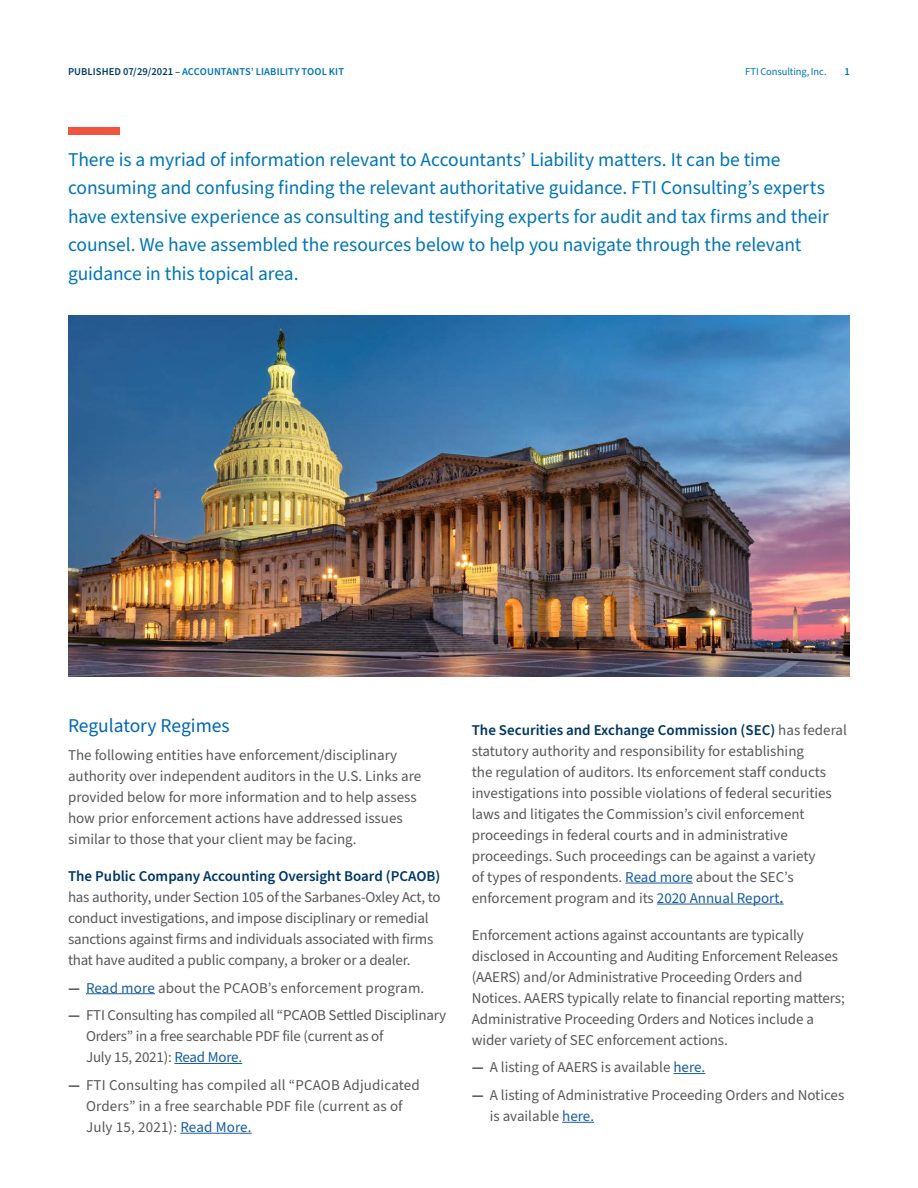
<style>
.page{position:relative;width:918px;height:1188px;background:#fff}
.page>*{position:absolute;margin:0;border:0;box-sizing:border-box;transform-origin:0 0}
.Intro{font:19.5px/28.5px "Source Sans Pro";letter-spacing:-.005em;color:#0075b6}
.Subhead{font:19.5px "Source Sans Pro";color:#0067b1}
.Body_Copy{font:15px/21px "Source Sans Pro";letter-spacing:-.005em;color:#57585a}
.Body_copy{font:15px/21px "Source Sans Pro";color:#57585a}
.t1{font:15px "Source Sans Pro";color:#58595b}
.t2{font:600 10.5px "Source Sans Pro";letter-spacing:.005em;color:#0075b6}
.t3{font:10.5px "Source Sans Pro";letter-spacing:-.01em;color:#0075b6}
.s1{color:#003e69}
.s2{font-weight:600;color:#003763}
.s3{font-weight:700}
.s4{color:#175d9e}
.s5{font-weight:600;color:#175d9e}
</style>
<div class="page">
<div style="left:68px;top:128px;width:51px;height:7px;background:#f0553e"></div>
<img style="left:68px;top:315px;width:782px;height:362px">
<hr style="left:86px;top:993px;width:69px;height:1px;background:#175d9e">
<hr style="left:174px;top:1063px;width:68px;height:1px;background:#175d9e">
<hr style="left:180px;top:1133px;width:72px;height:1px;background:#175d9e">
<hr style="left:625px;top:883px;width:68px;height:1px;background:#175d9e">
<hr style="left:657px;top:904px;width:127px;height:1px;background:#175d9e">
<hr style="left:673px;top:1073px;width:32px;height:1px;background:#175d9e">
<hr style="left:562px;top:1122px;width:32px;height:1px;background:#175d9e">
<p class="t2" style="left:68px;top:64px;width:278px"><span class="s1">PUBLISHED 07/29/2021 –</span> ACCOUNTANTS’ LIABILITY TOOL KIT</p>
<p class="t3" style="left:745px;top:64px;width:83px">FTI Consulting, Inc.</p>
<p class="t2" style="left:845px;top:64px;width:7px">1</p>
<p class="Intro" style="left:68px;top:146px;width:762px">There is a myriad of information relevant to Accountants’ Liability matters. It can be time consuming and confusing finding the relevant authoritative guidance. FTI Consulting’s experts have extensive experience as consulting and testifying experts for audit and tax firms and their counsel. We have assembled the resources below to help you navigate through the relevant guidance in this topical area.</p>
<p class="Subhead" style="left:68px;top:713px;width:163px">Regulatory Regimes</p>
<p class="Body_copy" style="left:68px;top:745px;width:355px">The following entities have enforcement/disciplinary authority over independent auditors in the U.S. Links are provided below for more information and to help assess how prior enforcement actions have addressed issues similar to those that your client may be facing.</p>
<p class="Body_Copy" style="left:68px;top:866px;width:374px"><span class="s2">The Public Company Accounting Oversight Board (PCAOB) </span>has authority, under Section 105 of the Sarbanes-Oxley Act, to conduct investigations, and impose disciplinary or remedial sanctions against firms and individuals associated with firms that have audited a public company, a broker or a dealer.</p>
<p class="Body_Copy" style="left:68px;top:978px;width:358px"><span class="s3">—</span> <span class="s4">Read more</span> about the PCAOB’s enforcement program.</p>
<p class="Body_Copy" style="left:86px;top:1005px;width:362px;text-indent:-18px"><span class="s3">—</span> FTI Consulting has compiled all “PCAOB Settled Disciplinary<br>Orders” in a free searchable PDF file (current as of<br>July 15, 2021): <span class="s4">Read More.</span></p>
<p class="Body_Copy" style="left:86px;top:1075px;width:335px;text-indent:-18px"><span class="s3">—</span> FTI Consulting has compiled all “PCAOB Adjudicated<br>Orders” in a free searchable PDF file (current as of<br>July 15, 2021): <span class="s4">Read More.</span></p>
<p class="Body_Copy" style="left:472px;top:720px;width:377px"><span class="s2">The Securities and Exchange Commission (SEC)</span> has federal statutory authority and responsibility for establishing<br>the regulation of auditors. Its enforcement staff conducts investigations into possible violations of federal securities laws and litigates the Commission’s civil enforcement proceedings in federal courts and in administrative proceedings. Such proceedings can be against a variety<br>of types of respondents. <span class="s4">Read more</span> about the SEC’s enforcement program and its <span class="s4">2020 Annual Report</span><span class="s5">.</span></p>
<p class="Body_Copy" style="left:472px;top:925px;width:375px">Enforcement actions against accountants are typically disclosed in Accounting and Auditing Enforcement Releases (AAERS) and/or Administrative Proceeding Orders and Notices. AAERS typically relate to financial reporting matters; Administrative Proceeding Orders and Notices include a wider variety of SEC enforcement actions.</p>
<p class="t1" style="left:472px;top:1057px;width:235px"><span class="s3">—</span> A listing of AAERS is available <span class="s4">here.</span></p>
<p class="Body_Copy" style="left:490px;top:1085px;width:356px;text-indent:-18px"><span class="s3">—</span> A listing of Administrative Proceeding Orders and Notices is available <span class="s4">here.</span></p>
</div>
